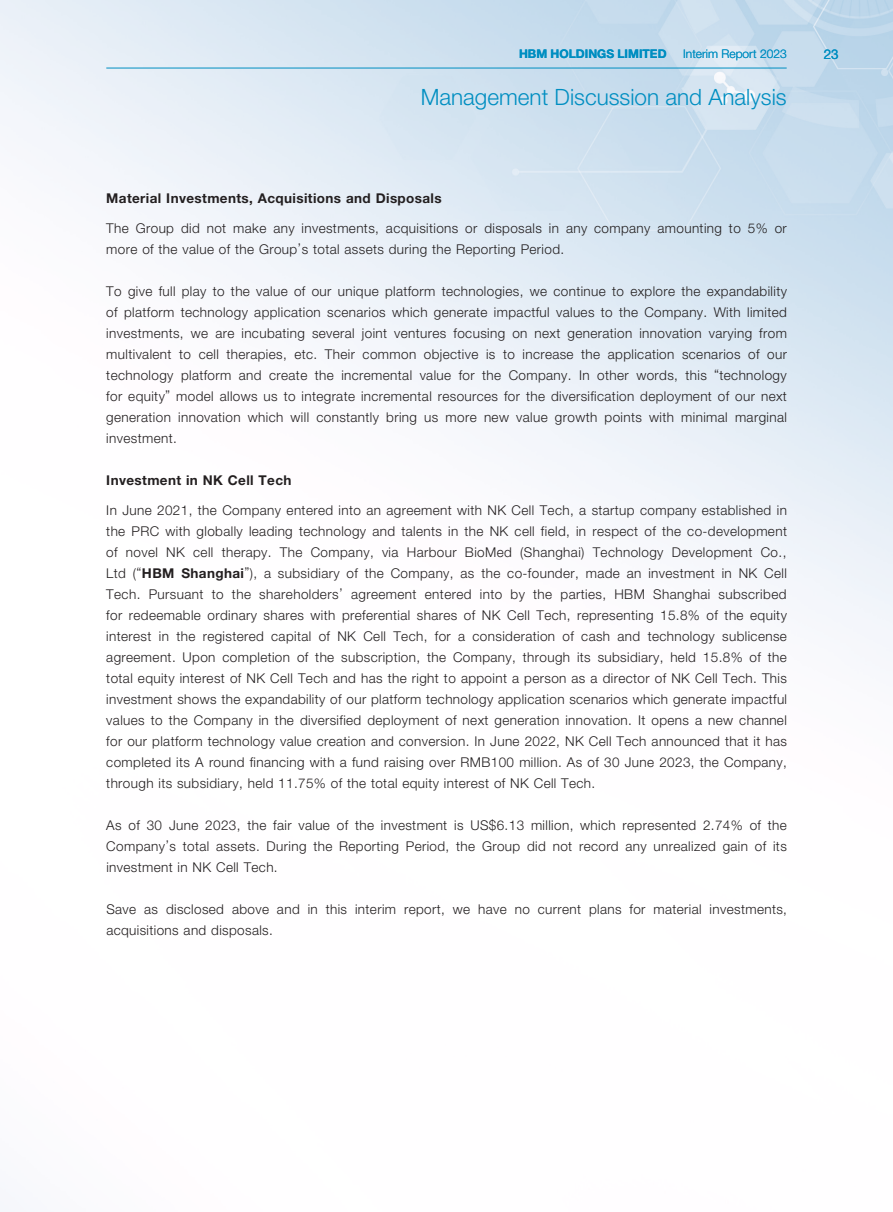
<style>
.page{position:relative;width:893px;height:1212px;background:#fff}
.page>*{position:absolute;margin:0;border:0;box-sizing:border-box;transform-origin:0 0}
.t1{font:300 22.5px "Helvetica Neue LT Std";color:#008ec1}
.t2{font:300 13.5px/21px "Helvetica Neue LT Std";letter-spacing:.03em;color:#231f20;text-align:justify}
.t3{font:700 13.5px "Helvetica Neue LT Std";letter-spacing:.03em;color:#231f20}
.t4{font:13.5px "Helvetica Neue LT Std";color:#008ec1}
.t5{font:700 12px "Helvetica Neue LT Std";color:#008ec1}
.t6{font:300 12px "Helvetica Neue LT Std";color:#008ec1}
.s1{font-weight:700}
</style>
<div class="page">
<img style="left:0;top:0;width:893px;height:653px">
<hr style="left:106px;top:68px;width:681px;height:1px;background:#008ec1">
<p class="t5" style="left:519px;top:47px;width:149px">HBM HOLDINGS LIMITED</p>
<p class="t6" style="left:683px;top:47px;width:105px">Interim Report 2023</p>
<p class="t4" style="left:824px;top:46px;width:17px">23</p>
<h1 class="t1" style="left:421px;top:83px;width:367px">Management Discussion and Analysis</h1>
<p class="t3" style="left:106px;top:190px;width:337px">Material Investments, Acquisitions and Disposals</p>
<p class="t2" style="left:106px;top:217px;width:682px">The Group did not make any investments, acquisitions or disposals in any company amounting to 5% or more of the value of the Group’s total assets during the Reporting Period.</p>
<p class="t2" style="left:106px;top:280px;width:682px">To give full play to the value of our unique platform technologies, we continue to explore the expandability of platform technology application scenarios which generate impactful values to the Company. With limited investments, we are incubating several joint ventures focusing on next generation innovation varying from multivalent to cell therapies, etc. Their common objective is to increase the application scenarios of our technology platform and create the incremental value for the Company. In other words, this “technology for equity” model allows us to integrate incremental resources for the diversification deployment of our next generation innovation which will constantly bring us more new value growth points with minimal marginal investment.</p>
<p class="t3" style="left:106px;top:472px;width:187px">Investment in NK Cell Tech</p>
<p class="t2" style="left:106px;top:499px;width:682px">In June 2021, the Company entered into an agreement with NK Cell Tech, a startup company established in the PRC with globally leading technology and talents in the NK cell field, in respect of the co-development of novel NK cell therapy. The Company, via Harbour BioMed (Shanghai) Technology Development Co., Ltd (“<span class="s1">HBM Shanghai</span>”), a subsidiary of the Company, as the co-founder, made an investment in NK Cell Tech. Pursuant to the shareholders’ agreement entered into by the parties, HBM Shanghai subscribed for redeemable ordinary shares with preferential shares of NK Cell Tech, representing 15.8% of the equity interest in the registered capital of NK Cell Tech, for a consideration of cash and technology sublicense agreement. Upon completion of the subscription, the Company, through its subsidiary, held 15.8% of the total equity interest of NK Cell Tech and has the right to appoint a person as a director of NK Cell Tech. This investment shows the expandability of our platform technology application scenarios which generate impactful values to the Company in the diversified deployment of next generation innovation. It opens a new channel for our platform technology value creation and conversion. In June 2022, NK Cell Tech announced that it has completed its A round financing with a fund raising over RMB100 million. As of 30 June 2023, the Company, through its subsidiary, held 11.75% of the total equity interest of NK Cell Tech.</p>
<p class="t2" style="left:106px;top:814px;width:682px">As of 30 June 2023, the fair value of the investment is US$6.13 million, which represented 2.74% of the Company’s total assets. During the Reporting Period, the Group did not record any unrealized gain of its investment in NK Cell Tech.</p>
<p class="t2" style="left:106px;top:898px;width:682px">Save as disclosed above and in this interim report, we have no current plans for material investments, acquisitions and disposals.</p>
</div>
